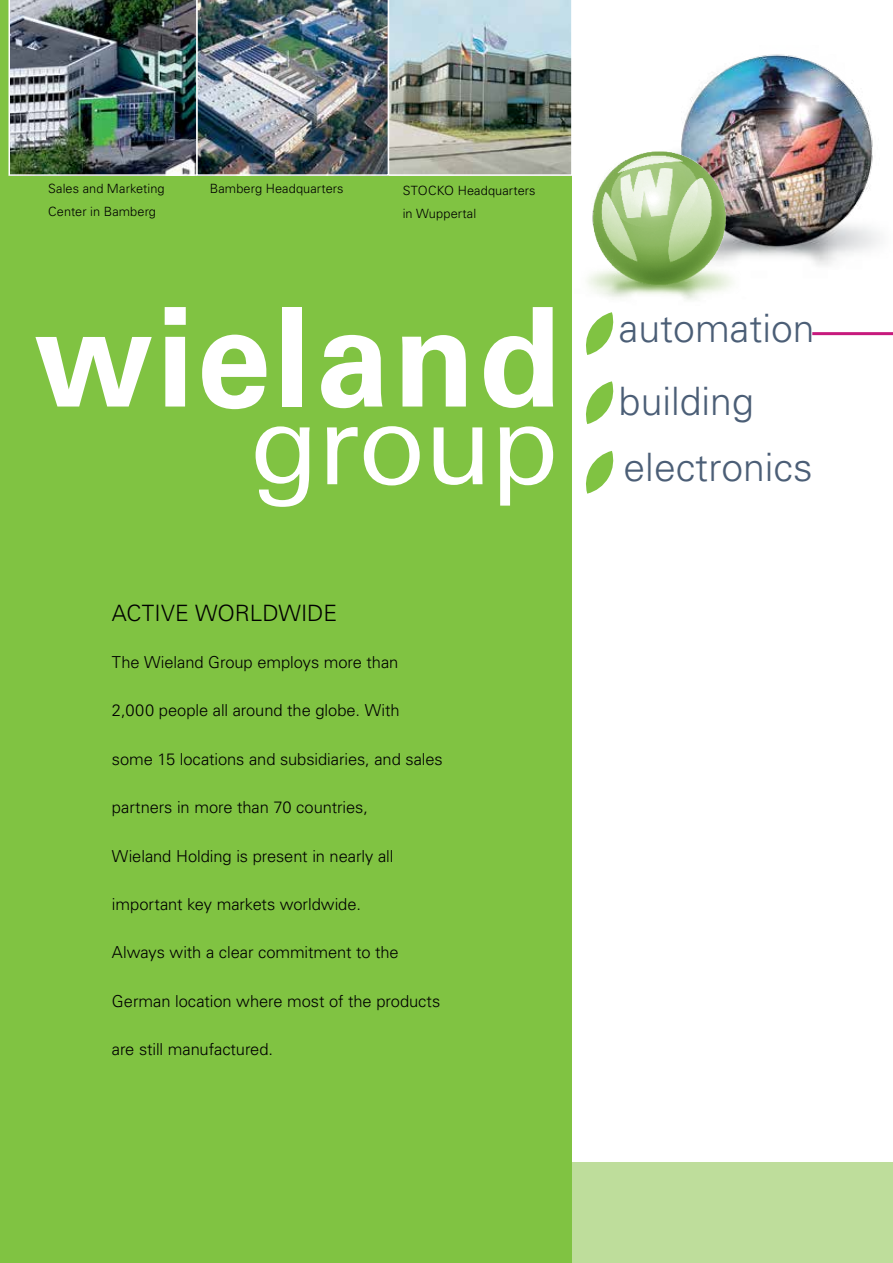
<style>
.page{position:relative;width:893px;height:1263px;background:#fff}
.page>*{position:absolute;margin:0;border:0;box-sizing:border-box;transform-origin:0 0}
.t1{font:300 39.15px/73.3px "Univers WCE";color:#4b5e76}
.t2{font:300 22.5px "Univers WCE";letter-spacing:-.005em;color:#000}
.t3{font:300 16.5px "Univers WCE";letter-spacing:-.005em;color:#000}
.t4{font:300 12.75px/23.1px "Univers WCE";letter-spacing:.005em;color:#000}
</style>
<div class="page">
<div style="left:0;top:1162px;width:893px;height:101px;background:#bedd9b"></div>
<div style="left:0;top:0;width:571px;height:1263px;background:#80c342"></div>
<img style="left:684px;top:54px;width:196px;height:212px">
<img style="left:571px;top:127px;width:190px;height:193px">
<img style="left:9px;top:0;width:564px;height:176px">
<svg style="left:585px;top:312px;width:29px;height:43px"></svg>
<svg style="left:586px;top:381px;width:28px;height:43px"></svg>
<svg style="left:586px;top:451px;width:28px;height:43px"></svg>
<svg style="left:35px;top:337px;width:117px;height:69px"></svg>
<svg style="left:165px;top:307px;width:21px;height:99px;background:#e9f5df"></svg>
<svg style="left:202px;top:335px;width:65px;height:74px"></svg>
<div style="left:283px;top:307px;width:19px;height:99px;background:#fff"></div>
<svg style="left:321px;top:335px;width:61px;height:73px"></svg>
<svg style="left:402px;top:335px;width:64px;height:71px"></svg>
<svg style="left:484px;top:307px;width:69px;height:101px"></svg>
<svg style="left:256px;top:426px;width:297px;height:81px"></svg>
<hr style="left:812px;top:332px;width:81px;height:3px;background:#c7197d">
<p class="t4" style="left:48px;top:177px;width:118px">Sales and Marketing</p>
<p class="t4" style="left:210px;top:177px;width:135px">Bamberg Headquarters</p>
<p class="t4" style="left:48px;top:200px;width:109px">Center in Bamberg</p>
<p class="t4" style="left:403px;top:179px;width:134px">STOCKO Headquarters in Wuppertal</p>
<h2 class="t2" style="left:112px;top:600px;width:227px">ACTIVE WORLDWIDE</h2>
<p class="t3" style="left:112px;top:653px;width:288px">The Wieland Group employs more than</p>
<p class="t3" style="left:112px;top:701px;width:289px">2,000 people all around the globe. With</p>
<p class="t3" style="left:112px;top:750px;width:332px">some 15 locations and subsidiaries, and sales</p>
<p class="t3" style="left:112px;top:798px;width:257px">partners in more than 70 countries,</p>
<p class="t3" style="left:112px;top:846px;width:283px">Wieland Holding is present in nearly all</p>
<p class="t3" style="left:112px;top:895px;width:251px">important key markets worldwide.</p>
<p class="t3" style="left:112px;top:943px;width:288px">Always with a clear commitment to the</p>
<p class="t3" style="left:112px;top:991px;width:330px">German location where most of the products</p>
<p class="t3" style="left:112px;top:1040px;width:163px">are still manufactured.</p>
<h1 class="t1" style="left:619px;top:292px;width:197px">automation building</h1>
<h1 class="t1" style="left:624px;top:431px;width:191px">electronics</h1>
</div>
